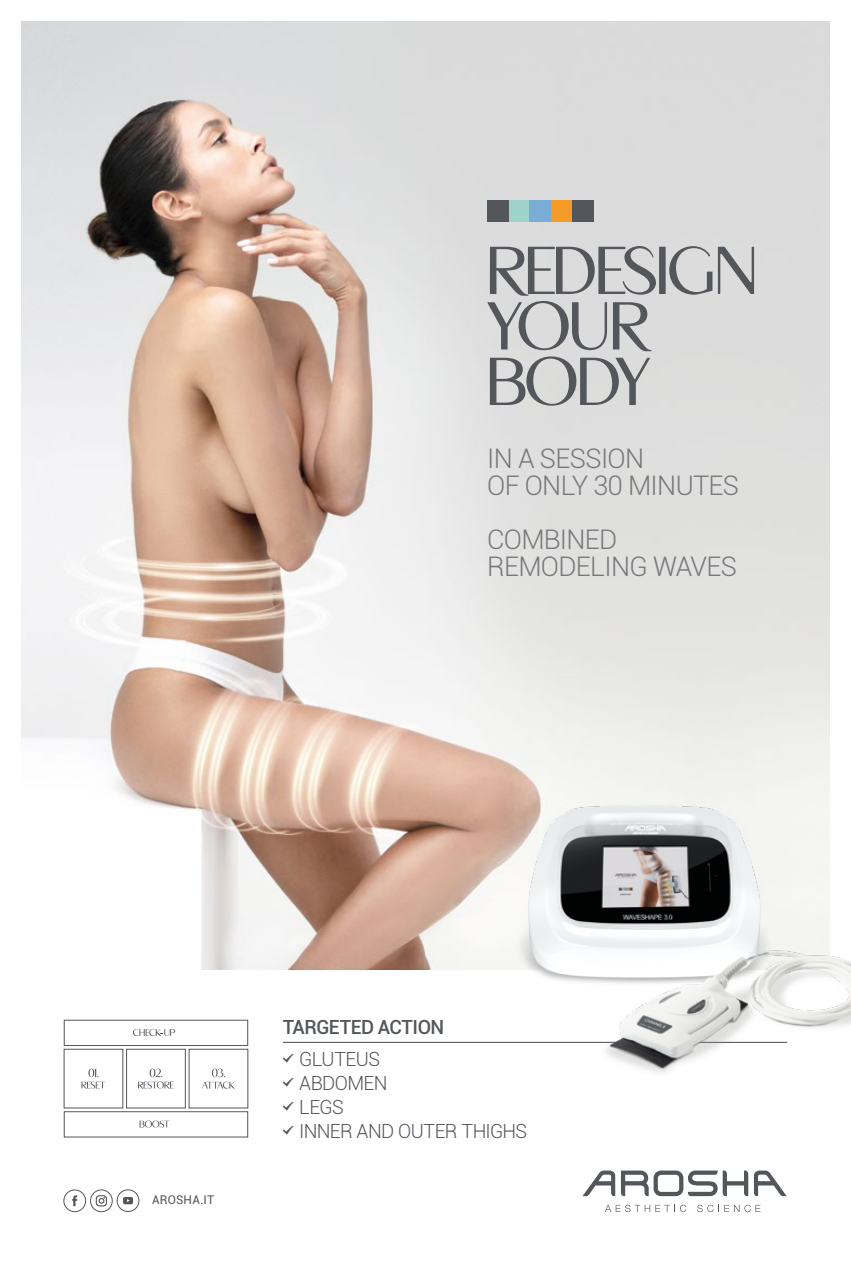
<style>
.page{position:relative;width:851px;height:1276px;background:#fff}
.page>*{position:absolute;margin:0;border:0;box-sizing:border-box;transform-origin:0 0}
.t1{font:67.5px/55.5px "APOLLO";color:#53565a}
.t2{font:300 27px/27px "Roboto";letter-spacing:-.025em;color:#76787b}
.t3{font:300 19.5px/24px "Roboto";letter-spacing:-.03em;color:#53565a}
.t4{font:500 19.5px "Roboto";letter-spacing:-.025em;color:#53565a}
.t5{font:12px "Roboto";letter-spacing:.015em;color:#53565a}
</style>
<div class="page">
<img style="left:21px;top:21px;width:808px;height:948px">
<svg style="left:582px;top:1170px;width:204px;height:26px"></svg>
<svg style="left:605px;top:1204px;width:81px;height:8px"></svg>
<svg style="left:697px;top:1204px;width:63px;height:8px"></svg>
<div style="left:63px;top:1189px;width:23px;height:23px;border:1px solid #53565a;border-radius:50%"></div>
<svg style="left:72px;top:1195px;width:5px;height:11px"></svg>
<div style="left:90px;top:1189px;width:23px;height:23px;border:1px solid #53565a;border-radius:50%"></div>
<svg style="left:96px;top:1195px;width:11px;height:11px"></svg>
<div style="left:117px;top:1189px;width:22px;height:23px;border:1px solid #53565a;border-radius:50%"></div>
<svg style="left:123px;top:1197px;width:10px;height:7px"></svg>
<div style="left:126px;top:1049px;width:59px;height:59px;border:1px solid #53565a"></div>
<div style="left:64px;top:1111px;width:184px;height:26px;border:1px solid #53565a"></div>
<div style="left:64px;top:1020px;width:184px;height:25px;border:1px solid #53565a"></div>
<svg style="left:133px;top:1029px;width:42px;height:7px"></svg>
<svg style="left:139px;top:1120px;width:31px;height:7px"></svg>
<svg style="left:81px;top:1068px;width:24px;height:20px"></svg>
<svg style="left:138px;top:1068px;width:36px;height:20px"></svg>
<svg style="left:202px;top:1068px;width:32px;height:20px"></svg>
<hr style="left:283px;top:1042px;width:504px;height:1px;background:#53565a">
<img style="left:514px;top:801px;width:336px;height:272px">
<div style="left:508px;top:200px;width:21px;height:21px;background:#9ed3c9"></div>
<div style="left:487px;top:200px;width:21px;height:21px;background:#53565a"></div>
<div style="left:529px;top:200px;width:22px;height:21px;background:#79add5"></div>
<div style="left:551px;top:200px;width:21px;height:21px;background:#f59c28"></div>
<div style="left:572px;top:200px;width:21px;height:21px;background:#53565a"></div>
<h1 class="t1" style="left:487px;top:243px;width:271px">REDESIGN<br>YOUR<br>BODY</h1>
<p class="t2" style="left:487px;top:444px;width:253px">IN A SESSION<br>OF ONLY 30 MINUTES</p>
<p class="t2" style="left:487px;top:525px;width:251px">COMBINED<br>REMODELING WAVES</p>
<p class="t5" style="left:152px;top:1191px;width:64px">AROSHA.IT</p>
<p class="t4" style="left:283px;top:1013px;width:163px">TARGETED ACTION</p>
<p class="t3" style="left:299px;top:1046px;width:229px">GLUTEUS<br>ABDOMEN<br>LEGS<br>INNER AND OUTER THIGHS</p>
</div>
